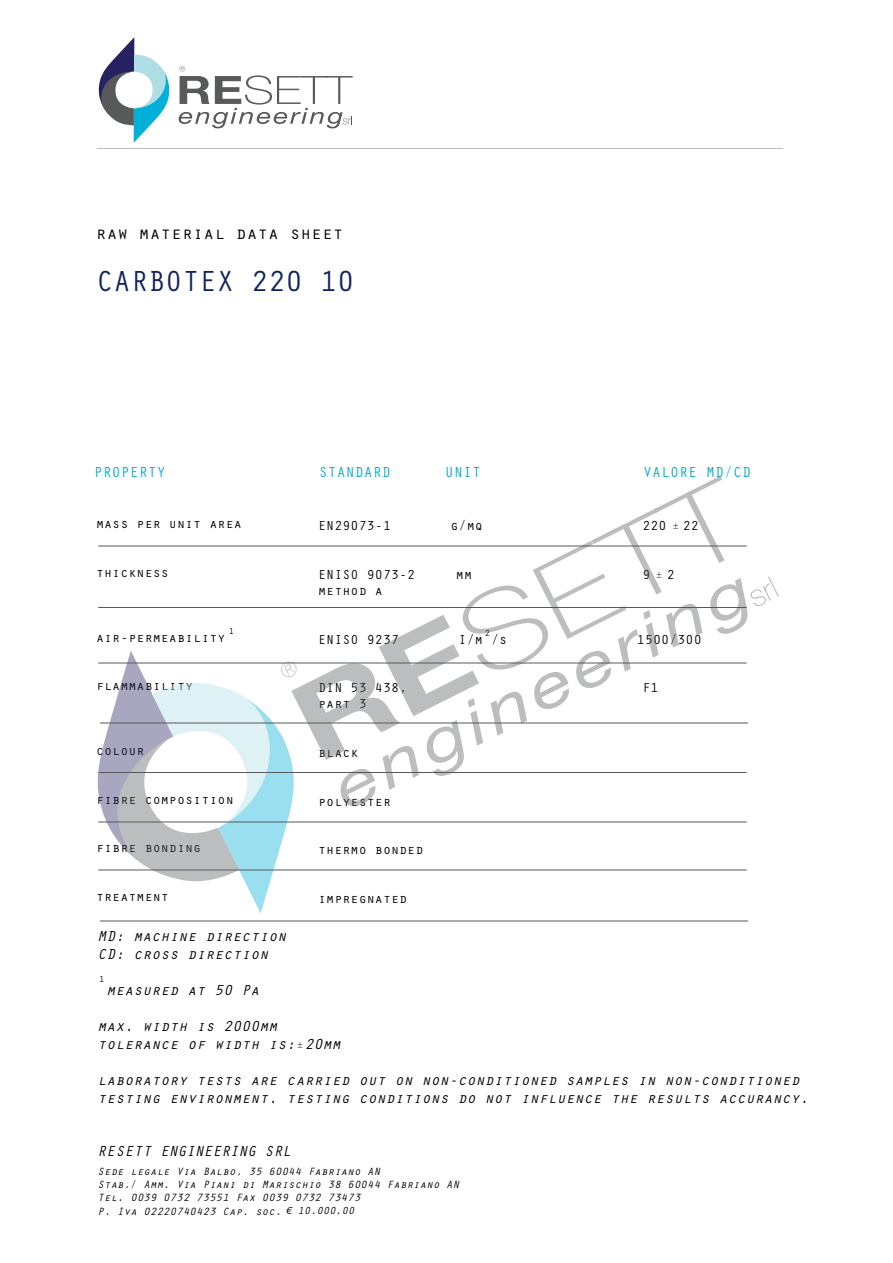
<style>
.page{position:relative;width:893px;height:1263px;background:#fff}
.page>*{position:absolute;margin:0;border:0;box-sizing:border-box;transform-origin:0 0}
.t1{font:30px "Orator Std";letter-spacing:-.025em;color:#12235a}
.t2{font:18px "Orator Std";color:#000}
.t3{font:italic 15.15px "Orator Std";letter-spacing:-.025em;color:#000}
.t4{font:italic 15px/18px "Orator Std";color:#000}
.t5{font:15px "Orator Std";color:#00a9d2}
.t6{font:13.5px "Orator Std";color:#000}
.t7{font:italic 10.8px/13px "Orator Std";color:#000}
.t8{font:9px "Orator Std";color:#000}
.t9{font:italic 9px "Orator Std";color:#000}
.s1{font-size:10.5px}
</style>
<div class="page">
<hr style="left:97px;top:148px;width:685px;height:1px;background:#c0c0c0">
<svg style="left:98px;top:37px;width:72px;height:106px"></svg>
<svg style="left:179px;top:66px;width:173px;height:62px"></svg>
<svg style="left:97px;top:476px;width:682px;height:437px"></svg>
<p class="t2" style="left:96px;top:220px;width:249px">raw material data sheet</p>
<h1 class="t1" style="left:96px;top:260px;width:260px">CARBOTEX 220 10</h1>
<p class="t5" style="left:94px;top:462px;width:73px">PROPERTY</p>
<p class="t5" style="left:319px;top:462px;width:74px">STANDARD</p>
<p class="t5" style="left:445px;top:462px;width:38px">UNIT</p>
<p class="t5" style="left:643px;top:462px;width:109px">VALORE MD/CD</p>
<p class="t6" style="left:96px;top:514px;width:147px">mass per unit area</p>
<p class="t6" style="left:96px;top:563px;width:74px">thickness</p>
<p class="t8" style="left:229px;top:625px;width:7px">1</p>
<p class="t6" style="left:96px;top:628px;width:131px">air-permeability</p>
<p class="t6" style="left:96px;top:676px;width:99px">flammability</p>
<p class="t6" style="left:318px;top:516px;width:74px">EN29073-1</p>
<p class="t6" style="left:450px;top:516px;width:34px">g/mq</p>
<p class="t6" style="left:642px;top:516px;width:58px">220 22</p>
<p class="t6" style="left:318px;top:565px;width:99px">ENISO 9073-2</p>
<p class="t6" style="left:456px;top:565px;width:18px">mm</p>
<p class="t6" style="left:642px;top:565px;width:34px">9 2</p>
<p class="t6" style="left:318px;top:581px;width:66px">method a</p>
<p class="t6" style="left:318px;top:630px;width:82px">ENISO 9237</p>
<p class="t6" style="left:458px;top:630px;width:50px">I/m /s</p>
<p class="t6" style="left:637px;top:630px;width:66px">1500/300</p>
<p class="t6" style="left:318px;top:678px;width:91px">DIN 53 438,</p>
<p class="t6" style="left:642px;top:678px;width:18px">F1</p>
<p class="t6" style="left:318px;top:694px;width:50px">part 3</p>
<p class="t9" style="left:672px;top:519px;width:7px">±</p>
<p class="t9" style="left:656px;top:569px;width:7px">±</p>
<p class="t8" style="left:485px;top:626px;width:7px">2</p>
<p class="t6" style="left:96px;top:741px;width:50px">colour</p>
<p class="t6" style="left:318px;top:743px;width:42px">black</p>
<p class="t6" style="left:96px;top:790px;width:139px">fibre composition</p>
<p class="t6" style="left:318px;top:792px;width:74px">polyester</p>
<p class="t6" style="left:96px;top:838px;width:107px">fibre bonding</p>
<p class="t6" style="left:318px;top:840px;width:107px">thermo bonded</p>
<p class="t6" style="left:96px;top:887px;width:74px">treatment</p>
<p class="t6" style="left:318px;top:889px;width:91px">impregnated</p>
<p class="t4" style="left:98px;top:927px;width:191px">MD: machine direction<br>CD: cross direction</p>
<p class="t4" style="left:107px;top:981px;width:155px">measured at 50 Pa</p>
<p class="t4" style="left:98px;top:1017px;width:245px">max. width is 2000mm tolerance of width is: 20mm</p>
<p class="t4" style="left:98px;top:1071px;width:712px">laboratory tests are carried out on non-conditioned samples in non-conditioned testing environment. testing conditions do not influence the results accurancy.</p>
<p class="t8" style="left:99px;top:973px;width:7px">1</p>
<p class="t8" style="left:297px;top:1039px;width:7px">±</p>
<p class="t3" style="left:97px;top:1140px;width:195px">RESETT ENGINEERING SRL</p>
<p class="t7" style="left:98px;top:1165px;width:363px">Sede legale Via Balbo, 35 60044 Fabriano AN<br>Stab./ Amm. Via Piani di Marischio 38 60044 Fabriano AN<br>Tel. 0039 0732 73551 Fax 0039 0732 73473</p>
<p class="t7" style="left:98px;top:1204px;width:258px">P. Iva 02220740423 Cap. soc. <span class="s1">€ 10.000,00</span></p>
</div>
